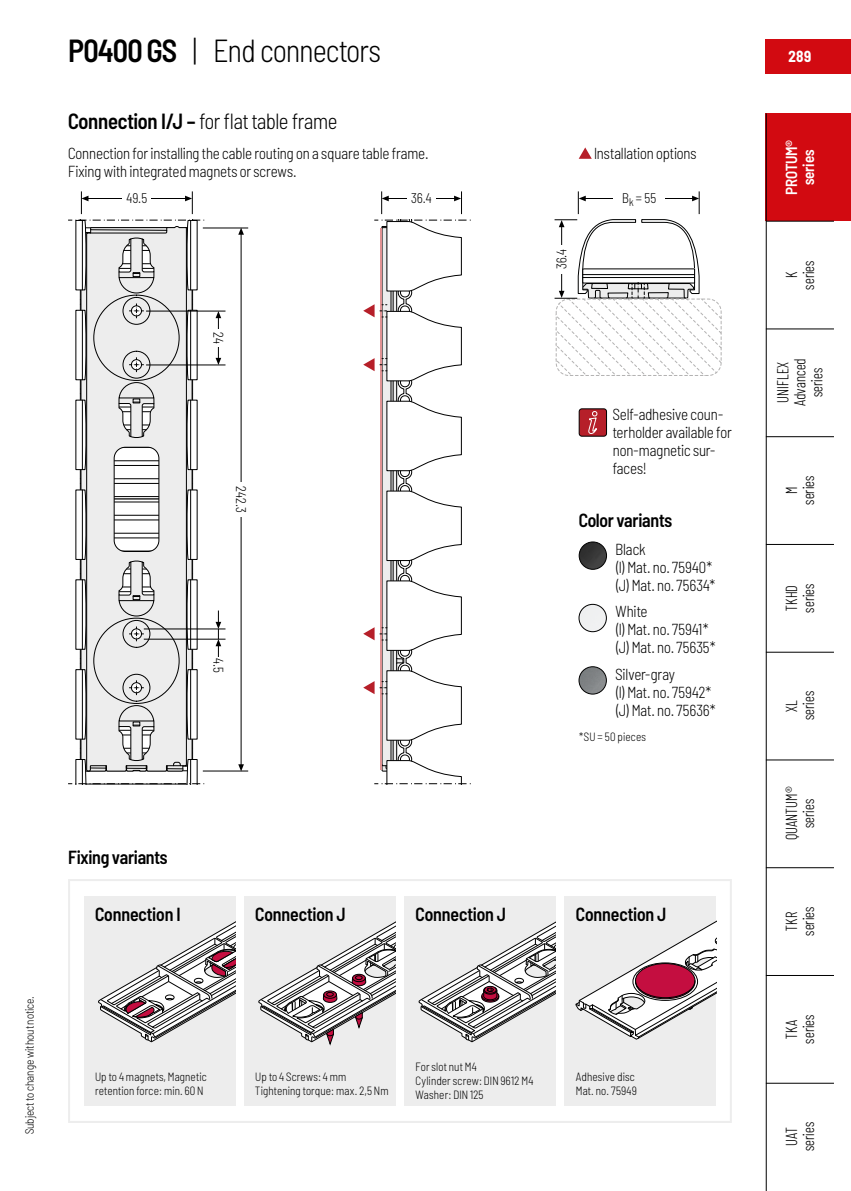
<style>
.page{position:relative;width:851px;height:1191px;background:#fff}
.page>*{position:absolute;margin:0;border:0;box-sizing:border-box;transform-origin:0 0}
.t1{font:300 semi-condensed 32px "Barlow";letter-spacing:-.02em;color:#000;scale:.95 1}
.t2{font:300 semi-condensed 22px "Barlow";letter-spacing:-.015em;color:#000;scale:.95 1}
.t3{font:600 semi-condensed 19px "Barlow";letter-spacing:-.01em;color:#000;scale:.95 1}
.t4{font:300 semi-condensed 16px/18px "Barlow";letter-spacing:-.005em;color:#000;scale:.95 1}
.t5{font:300 16px/17px "Barlow Condensed";letter-spacing:.01em;color:#000;text-align:center;scale:.95 1}
.t6{font:600 semi-condensed 16px/17px "Barlow";letter-spacing:-.01em;color:#fff;text-align:center;scale:.95 1}
.t7{font:700 semi-condensed 16px "Barlow";color:#fff;scale:.95 1}
.t8{font:300 semi-condensed 14px "Barlow";letter-spacing:.02em;color:#000;scale:.95 1}
.t9{font:300 semi-condensed 12px/14px "Barlow";letter-spacing:.01em;color:#000;scale:.95 1}
.s1{font-weight:600}
</style>
<div class="page">
<div style="left:765px;top:113px;width:85px;height:108px;background:#d20a11"></div>
<hr style="left:203px;top:228px;width:45px;height:1px;background:#000">
<hr style="left:203px;top:770px;width:45px;height:1px;background:#000">
<hr style="left:241px;top:233px;width:1px;height:533px;background:#000">
<hr style="left:218px;top:315px;width:1px;height:46px;background:#000">
<svg style="left:238px;top:228px;width:6px;height:7px"></svg>
<svg style="left:215px;top:312px;width:6px;height:6px"></svg>
<svg style="left:238px;top:764px;width:6px;height:7px"></svg>
<svg style="left:215px;top:358px;width:6px;height:6px"></svg>
<svg style="left:215px;top:610px;width:6px;height:47px"></svg>
<svg style="left:363px;top:220px;width:107px;height:564px"></svg>
<svg style="left:68px;top:220px;width:136px;height:564px"></svg>
<hr style="left:86px;top:198px;width:102px;height:1px;background:#000">
<hr style="left:385px;top:198px;width:72px;height:1px;background:#000">
<svg style="left:81px;top:191px;width:7px;height:23px"></svg>
<svg style="left:381px;top:191px;width:7px;height:23px"></svg>
<svg style="left:185px;top:191px;width:8px;height:23px"></svg>
<svg style="left:454px;top:191px;width:8px;height:23px"></svg>
<hr style="left:144px;top:628px;width:81px;height:1px;background:#000">
<hr style="left:144px;top:639px;width:81px;height:1px;background:#000">
<hr style="left:146px;top:311px;width:79px;height:1px;background:#000">
<hr style="left:146px;top:364px;width:79px;height:1px;background:#000">
<img style="left:579px;top:666px;width:27px;height:28px;border-radius:14px">
<div style="left:578px;top:666px;width:28px;height:28px;border:1px solid #000;border-radius:50%"></div>
<img style="left:579px;top:542px;width:27px;height:27px;border-radius:14px">
<div style="left:578px;top:541px;width:28px;height:28px;border:1px solid #000;border-radius:50%"></div>
<img style="left:580px;top:604px;width:26px;height:27px">
<div style="left:578px;top:604px;width:28px;height:28px;border:1px solid #000;border-radius:50%"></div>
<svg style="left:554px;top:191px;width:167px;height:185px"></svg>
<div style="left:68px;top:879px;width:663px;height:244px;border:2px solid #ededed"></div>
<div style="left:84px;top:896px;width:151px;height:210px;background:#ededed"></div>
<svg style="left:98px;top:921px;width:137px;height:121px"></svg>
<div style="left:244px;top:896px;width:151px;height:210px;background:#ededed"></div>
<svg style="left:258px;top:922px;width:137px;height:124px"></svg>
<div style="left:404px;top:896px;width:152px;height:210px;background:#ededed"></div>
<svg style="left:418px;top:921px;width:138px;height:121px"></svg>
<div style="left:564px;top:896px;width:152px;height:210px;background:#ededed"></div>
<svg style="left:575px;top:921px;width:141px;height:119px"></svg>
<div style="left:579px;top:409px;width:27px;height:27px;background:#b61f29;border-radius:3px"></div>
<svg style="left:588px;top:411px;width:9px;height:23px"></svg>
<div style="left:578px;top:408px;width:29px;height:29px;border:1px solid #000;border-radius:3px"></div>
<div style="left:765px;top:40px;width:85px;height:34px;background:#d20a11"></div>
<hr style="left:765px;top:328px;width:68px;height:1px;background:#000">
<hr style="left:765px;top:436px;width:68px;height:1px;background:#000">
<hr style="left:765px;top:544px;width:68px;height:1px;background:#000">
<hr style="left:765px;top:652px;width:68px;height:1px;background:#000">
<hr style="left:765px;top:759px;width:68px;height:1px;background:#000">
<hr style="left:765px;top:867px;width:68px;height:1px;background:#000">
<hr style="left:765px;top:975px;width:68px;height:1px;background:#000">
<hr style="left:765px;top:1082px;width:68px;height:1px;background:#000">
<hr style="left:765px;top:221px;width:68px;height:1px;background:#000">
<hr style="left:765px;top:113px;width:1px;height:1078px;background:#000">
<div style="left:234px;top:482px;width:14px;height:34px;background:#fff"></div>
<div style="left:211px;top:329px;width:14px;height:17px;background:#fff"></div>
<div style="left:123px;top:191px;width:28px;height:15px;background:#fff"></div>
<svg style="left:578px;top:147px;width:13px;height:12px"></svg>
<div style="left:613px;top:191px;width:51px;height:15px;background:#fff"></div>
<div style="left:407px;top:191px;width:28px;height:15px;background:#fff"></div>
<div style="left:554px;top:245px;width:14px;height:28px;background:#fff"></div>
<h1 class="t1" style="left:68px;top:28px;width:331px"><span class="s1">P0400 GS</span> | End connectors</h1>
<h2 class="t2" style="left:68px;top:105px;width:285px"><span class="s1">Connection I/J –</span> for flat table frame</h2>
<p class="t4" style="left:68px;top:143px;width:381px">Connection for installing the cable routing on a square table frame.<br>Fixing with integrated magnets or screws.</p>
<p class="t8" style="left:126px;top:188px;width:23px">49.5</p>
<p class="t8" style="left:411px;top:188px;width:23px">36.4</p>
<p class="t8" style="left:228px;top:332px;width:13px;rotate:90deg">24</p>
<p class="t8" style="left:251px;top:486px;width:29px;rotate:90deg">242.3</p>
<p class="t8" style="left:228px;top:658px;width:17px;rotate:90deg">4.5</p>
<p class="t8" style="left:551px;top:269px;width:23px;rotate:-90deg">36.4</p>
<p class="t4" style="left:594px;top:143px;width:109px">Installation options</p>
<p class="t8" style="left:622px;top:188px;width:38px">B<sub>k</sub> = 55</p>
<p class="t4" style="left:612px;top:403px;width:127px">Self-adhesive coun&shy;terholder available for non-magnetic sur&shy;faces!</p>
<p class="t3" style="left:578px;top:506px;width:100px">Color variants</p>
<p class="t4" style="left:615px;top:539px;width:107px">Black<br>(I) Mat. no. 75940* (J) Mat. no. 75634*</p>
<p class="t4" style="left:615px;top:601px;width:107px">White<br>(I) Mat. no. 75941* (J) Mat. no. 75635*</p>
<p class="t4" style="left:615px;top:663px;width:107px">Silver-gray<br>(I) Mat. no. 75942* (J) Mat. no. 75636*</p>
<p class="t9" style="left:578px;top:729px;width:72px">*SU = 50 pieces</p>
<p class="t9" style="left:22px;top:1134px;width:147px;rotate:-90deg">Subject to change without notice.</p>
<p class="t3" style="left:68px;top:843px;width:106px">Fixing variants</p>
<p class="t3" style="left:95px;top:900px;width:92px">Connection I</p>
<p class="t3" style="left:255px;top:900px;width:97px">Connection J</p>
<p class="t3" style="left:415px;top:900px;width:97px">Connection J</p>
<p class="t3" style="left:575px;top:900px;width:97px">Connection J</p>
<p class="t9" style="left:95px;top:1069px;width:119px">Up to 4 magnets, Magnetic retention force: min. 60 N</p>
<p class="t9" style="left:255px;top:1069px;width:142px">Up to 4 Screws: 4 mm<br>Tightening torque: max. 2,5 Nm</p>
<p class="t9" style="left:415px;top:1058px;width:125px">For slot nut M4<br>Cylinder screw: DIN 9612 M4<br>Washer: DIN 125</p>
<p class="t9" style="left:575px;top:1069px;width:66px">Adhesive disc<br>Mat. no. 75949</p>
<p class="t7" style="left:788px;top:45px;width:25px">289</p>
<p class="t6" style="left:781px;top:195px;width:60px;rotate:-90deg">PROTUM® series</p>
<p class="t5" style="left:781px;top:290px;width:32px;rotate:-90deg">K series</p>
<p class="t5" style="left:773px;top:406px;width:52px;rotate:-90deg">UNIFLEX<br>Advanced series</p>
<p class="t5" style="left:781px;top:505px;width:32px;rotate:-90deg">M series</p>
<p class="t5" style="left:781px;top:612px;width:32px;text-align:left;rotate:-90deg">TKHD series</p>
<p class="t5" style="left:781px;top:720px;width:32px;rotate:-90deg">XL series</p>
<p class="t5" style="left:781px;top:840px;width:58px;rotate:-90deg">QUANTUM® series</p>
<p class="t5" style="left:781px;top:936px;width:32px;rotate:-90deg">TKR series</p>
<p class="t5" style="left:781px;top:1043px;width:32px;rotate:-90deg">TKA series</p>
<p class="t5" style="left:781px;top:1151px;width:32px;rotate:-90deg">UAT series</p>
</div>
